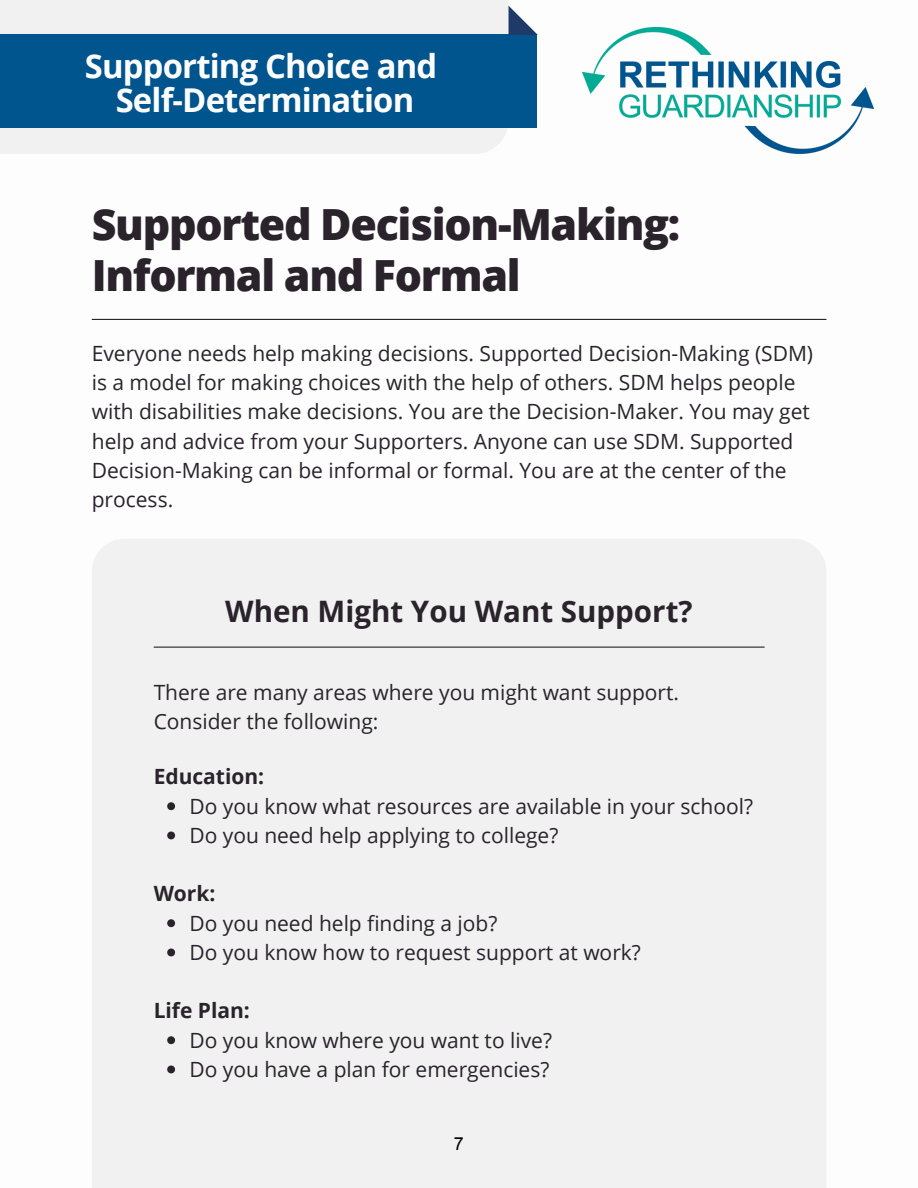
<style>
.page{position:relative;width:918px;height:1188px;background:#fff}
.page>*{position:absolute;margin:0;border:0;box-sizing:border-box;transform-origin:0 0}
.t1{font:800 43.05px/50.7px "Open Sans";letter-spacing:-.03em;color:#2a232c}
.t2{font:700 32.85px/33.8px "Open Sans";letter-spacing:-.025em;color:#fdfdfd;text-align:center}
.t3{font:700 29.55px "Open Sans";color:#2a232c}
.t4{font:21px/29.2px "Open Sans";color:#2a232c}
.t5{font:700 21px "Open Sans";color:#2a232c}
.t6{font:18px "Arial";color:#000}
</style>
<div class="page">
<hr style="left:92px;top:319px;width:734px;height:1px;background:#2a232c">
<div style="left:92px;top:539px;width:734px;height:649px;background:#f1f1f1"></div>
<svg style="left:167px;top:802px;width:8px;height:8px"></svg>
<svg style="left:167px;top:832px;width:8px;height:7px"></svg>
<svg style="left:167px;top:919px;width:8px;height:8px"></svg>
<svg style="left:167px;top:949px;width:8px;height:7px"></svg>
<svg style="left:167px;top:1036px;width:8px;height:8px"></svg>
<svg style="left:167px;top:1066px;width:8px;height:7px"></svg>
<hr style="left:154px;top:647px;width:611px;height:1px;background:#2a232c">
<img style="left:583px;top:28px;width:290px;height:126px">
<div style="left:0;top:0;width:508px;height:154px;background:#f1f1f1"></div>
<div style="left:0;top:34px;width:537px;height:94px;background:#00558e"></div>
<svg style="left:509px;top:6px;width:29px;height:29px"></svg>
<h2 class="t2" style="left:85px;top:48px;width:354px">Supporting Choice and<br>Self-Determination</h2>
<h1 class="t1" style="left:92px;top:198px;width:590px">Supported Decision-Making:<br>Informal and Formal</h1>
<p class="t4" style="left:92px;top:338px;width:723px">Everyone needs help making decisions. Supported Decision-Making (SDM) is a model for making choices with the help of others. SDM helps people with disabilities make decisions. You are the Decision-Maker. You may get help and advice from your Supporters. Anyone can use SDM. Supported Decision-Making can be informal or formal. You are at the center of the process.</p>
<h3 class="t3" style="left:225px;top:591px;width:469px">When Might You Want Support?</h3>
<p class="t4" style="left:154px;top:677px;width:527px">There are many areas where you might want support.<br>Consider the following:</p>
<p class="t5" style="left:154px;top:762px;width:112px">Education:</p>
<p class="t4" style="left:189px;top:791px;width:565px">Do you know what resources are available in your school?<br>Do you need help applying to college?</p>
<p class="t5" style="left:154px;top:879px;width:63px">Work:</p>
<p class="t4" style="left:189px;top:908px;width:453px">Do you need help finding a job?<br>Do you know how to request support at work?</p>
<p class="t5" style="left:154px;top:996px;width:98px">Life Plan:</p>
<p class="t4" style="left:189px;top:1025px;width:364px">Do you know where you want to live?<br>Do you have a plan for emergencies?</p>
<p class="t6" style="left:454px;top:1132px;width:12px">7</p>
</div>
